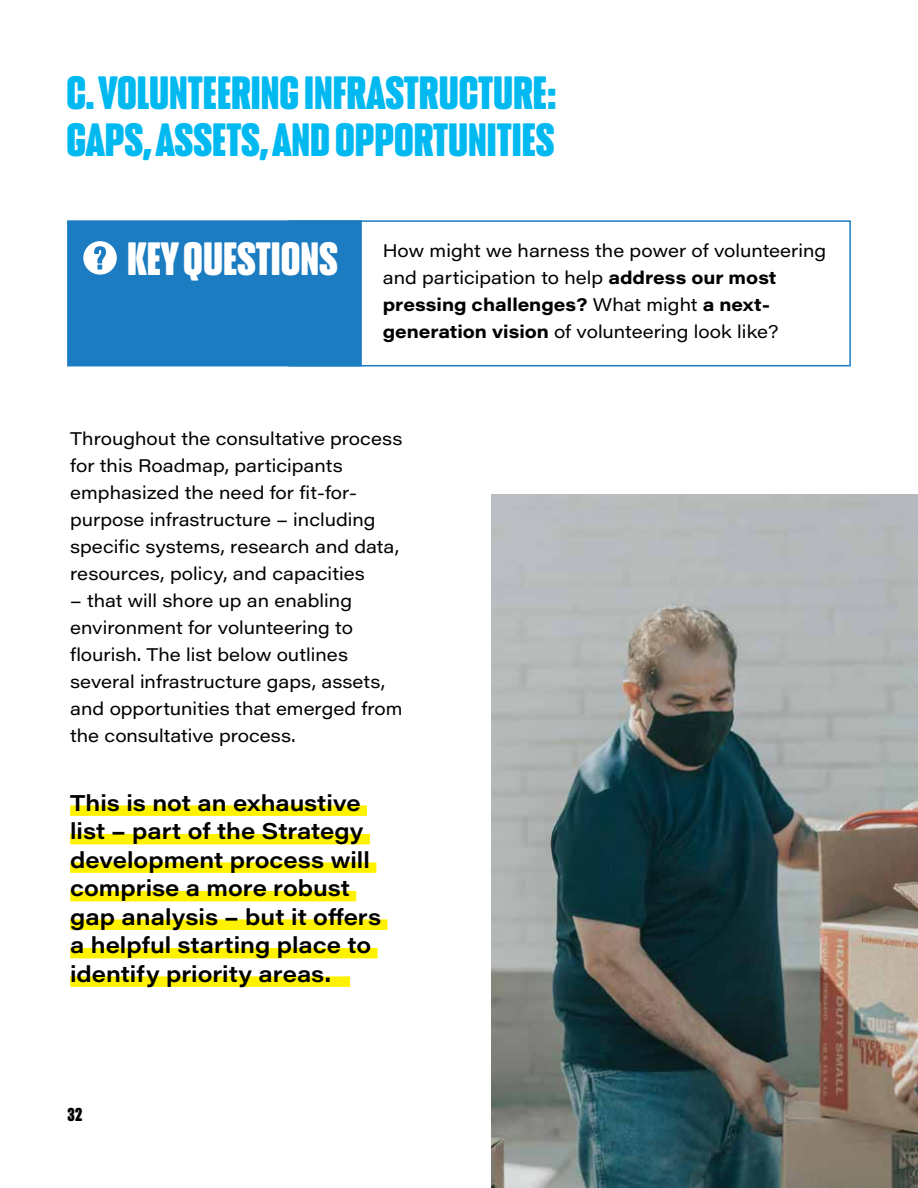
<style>
.page{position:relative;width:918px;height:1188px;background:#fff}
.page>*{position:absolute;margin:0;border:0;box-sizing:border-box;transform-origin:0 0}
.t1{font:900 45px/46.5px "Anguita Sans";color:#00b9f1}
.t2{font:900 45px "Anguita Sans";color:#fff}
.t3{font:600 22.5px/28.5px "Acumin Pro Wide";color:#000}
.t4{font:18px/27px "Acumin Pro Wide";color:#000}
.t5{font:900 18px "Anguita Sans";color:#000}
.s1{font-weight:700}
</style>
<div class="page">
<div style="left:70px;top:805px;width:297px;height:11px;background:#fff200"></div>
<div style="left:70px;top:834px;width:300px;height:10px;background:#fff200"></div>
<div style="left:70px;top:862px;width:306px;height:11px;background:#fff200"></div>
<div style="left:70px;top:891px;width:286px;height:10px;background:#fff200"></div>
<div style="left:70px;top:919px;width:318px;height:11px;background:#fff200"></div>
<div style="left:70px;top:948px;width:308px;height:10px;background:#fff200"></div>
<div style="left:70px;top:976px;width:280px;height:11px;background:#fff200"></div>
<img style="left:491px;top:495px;width:427px;height:693px">
<div style="left:67px;top:220px;width:295px;height:146px;background:#1c7cc1;border:2px solid #1c7cc1"></div>
<div style="left:288px;top:220px;width:563px;height:146px;border:2px solid #1c7cc1"></div>
<div style="left:83px;top:241px;width:34px;height:34px;background:#fff;border-radius:50%"></div>
<svg style="left:94px;top:246px;width:12px;height:24px"></svg>
<h1 class="t1" style="left:66px;top:69px;width:492px">C. VOLUNTEERING INFRASTRUCTURE:<br>GAPS, ASSETS, AND OPPORTUNITIES</h1>
<h1 class="t2" style="left:127px;top:234px;width:212px">KEY QUESTIONS</h1>
<p class="t4" style="left:383px;top:236px;width:445px">How might we harness the power of volunteering and participation to help <span class="s1">address our most pressing challenges?</span> What might <span class="s1">a next&shy;generation vision</span> of volunteering look like?</p>
<p class="t4" style="left:70px;top:424px;width:334px">Throughout the consultative process for this Roadmap, participants emphasized the need for fit-for&shy;purpose infrastructure – including specific systems, research and data, resources, policy, and capacities</p>
<p class="t4" style="left:70px;top:586px;width:334px">– that will shore up an enabling environment for volunteering to flourish. The list below outlines several infrastructure gaps, assets, and opportunities that emerged from the consultative process.</p>
<p class="t3" style="left:70px;top:787px;width:312px">This is not an exhaustive list – part of the Strategy development process will comprise a more robust gap analysis – but it offers a helpful starting place to identify priority areas.</p>
<p class="t5" style="left:68px;top:1104px;width:16px">32</p>
</div>
